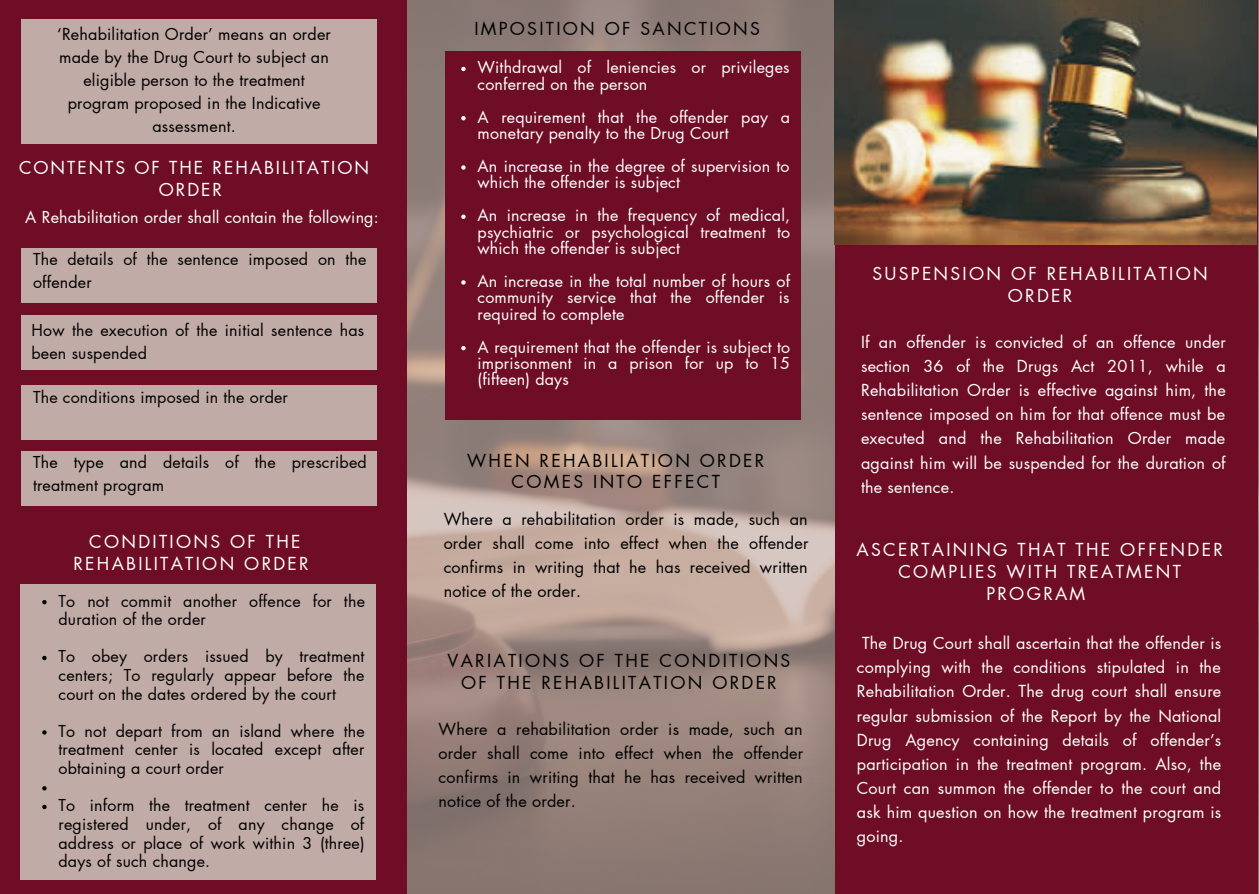
<style>
.page{position:relative;width:1259px;height:894px;background:#fff}
.page>*{position:absolute;margin:0;border:0;box-sizing:border-box;transform-origin:0 0}
.t1{font:17.55px/21.9px "Futura LT Pro";letter-spacing:.13em;color:#fff;text-align:center}
.t2{font:17.55px/21.9px "Futura LT Pro";letter-spacing:.13em;color:#000;text-align:center}
.t3{font:17.55px/21.9px "Futura LT Pro";letter-spacing:.11em;color:#fff;text-align:center}
.t4{font:16.2px/24px "Futura LT Pro";letter-spacing:.01em;color:#fff;text-align:justify}
.t5{font:16.2px/24px "Futura LT Pro";letter-spacing:.01em;color:#000;text-align:justify}
.t6{font:16.05px/18.6px "Futura LT Pro";letter-spacing:.01em;color:#000}
.t7{font:16.05px/16.4px "Futura LT Pro";letter-spacing:.01em;color:#fff}
</style>
<div class="page">
<img style="left:0;top:0;width:1258px;height:893px">
<div style="left:0;top:0;width:406px;height:892px;background:#6e0d25"></div>
<div style="left:834px;top:0;width:423px;height:892px;background:#6e0d25"></div>
<div style="left:21px;top:248px;width:355px;height:54px;background:#c1aba6"></div>
<div style="left:21px;top:315px;width:355px;height:54px;background:#c1aba6"></div>
<div style="left:21px;top:385px;width:355px;height:55px;background:#c1aba6"></div>
<div style="left:21px;top:450px;width:355px;height:55px;background:#c1aba6"></div>
<div style="left:21px;top:20px;width:355px;height:124px;background:#c1aba6"></div>
<div style="left:20px;top:584px;width:356px;height:295px;background:#c1aba6"></div>
<div style="left:444px;top:51px;width:356px;height:368px;background:#6e0d25"></div>
<img style="left:834px;top:0;width:422px;height:244px">
<svg style="left:42px;top:600px;width:5px;height:4px"></svg>
<svg style="left:42px;top:655px;width:5px;height:5px"></svg>
<svg style="left:42px;top:730px;width:5px;height:4px"></svg>
<svg style="left:42px;top:786px;width:5px;height:4px"></svg>
<svg style="left:42px;top:804px;width:5px;height:4px"></svg>
<svg style="left:461px;top:67px;width:4px;height:4px"></svg>
<svg style="left:461px;top:116px;width:4px;height:4px"></svg>
<svg style="left:461px;top:165px;width:4px;height:5px"></svg>
<svg style="left:461px;top:214px;width:4px;height:5px"></svg>
<svg style="left:461px;top:280px;width:4px;height:4px"></svg>
<svg style="left:461px;top:346px;width:4px;height:4px"></svg>
<p class="t5" style="left:57px;top:24px;width:275px;line-height:23px;text-align:center">‘Rehabilitation Order’ means an order made by the Drug Court to subject an eligible person to the treatment program proposed in the Indicative assessment.</p>
<p class="t3" style="left:19px;top:157px;width:351px">CONTENTS OF THE REHABILITATION<br>ORDER</p>
<p class="t7" style="left:25px;top:209px;width:355px">A Rehabilitation order shall contain the following:</p>
<p class="t6" style="left:33px;top:248px;width:335px;line-height:23px">The details of the sentence imposed on the offender</p>
<p class="t6" style="left:32px;top:319px;width:334px;line-height:23px">How the execution of the initial sentence has been suspended</p>
<p class="t6" style="left:33px;top:388px;width:256px">The conditions imposed in the order</p>
<p class="t6" style="left:33px;top:451px;width:335px;line-height:23px">The type and details of the prescribed treatment program</p>
<p class="t1" style="left:73px;top:531px;width:237px">CONDITIONS OF THE<br>REHABILITATION ORDER</p>
<p class="t6" style="left:59px;top:592px;width:308px">To not commit another offence for the duration of the order</p>
<p class="t6" style="left:59px;top:647px;width:307px;text-align:justify">To obey orders issued by treatment centers; To regularly appear before the court on the dates ordered by the court</p>
<p class="t6" style="left:59px;top:722px;width:308px;text-align:justify">To not depart from an island where the treatment center is located except after obtaining a court order</p>
<p class="t6" style="left:59px;top:796px;width:307px;text-align:justify">To inform the treatment center he is registered under, of any change of address or place of work within 3 (three) days of such change.</p>
<p class="t2" style="left:474px;top:19px;width:287px">IMPOSITION OF SANCTIONS</p>
<p class="t7" style="left:477px;top:60px;width:313px">Withdrawal of leniencies or privileges conferred on the person</p>
<p class="t7" style="left:477px;top:109px;width:314px">A requirement that the offender pay a monetary penalty to the Drug Court</p>
<p class="t7" style="left:477px;top:158px;width:313px">An increase in the degree of supervision to which the offender is subject</p>
<p class="t7" style="left:477px;top:208px;width:314px;text-align:justify">An increase in the frequency of medical, psychiatric or psychological treatment to which the offender is subject</p>
<p class="t7" style="left:477px;top:273px;width:314px;text-align:justify">An increase in the total number of hours of community service that the offender is required to complete</p>
<p class="t7" style="left:477px;top:339px;width:314px;text-align:justify">A requirement that the offender is subject to imprisonment in a prison for up to 15 (fifteen) days</p>
<p class="t2" style="left:467px;top:449px;width:299px">WHEN REHABILIATION ORDER<br>COMES INTO EFFECT</p>
<p class="t5" style="left:444px;top:507px;width:366px">Where a rehabilitation order is made, such an order shall come into effect when the offender confirms in writing that he has received written notice of the order.</p>
<p class="t2" style="left:447px;top:650px;width:344px">VARIATIONS OF THE CONDITIONS<br>OF THE REHABILITATION ORDER</p>
<p class="t5" style="left:438px;top:717px;width:366px">Where a rehabilitation order is made, such an order shall come into effect when the offender confirms in writing that he has received written notice of the order.</p>
<p class="t1" style="left:872px;top:263px;width:337px">SUSPENSION OF REHABILITATION<br>ORDER</p>
<p class="t4" style="left:861px;top:331px;width:366px">If an offender is convicted of an offence under section 36 of the Drugs Act 2011, while a Rehabilitation Order is effective against him, the sentence imposed on him for that offence must be executed and the Rehabilitation Order made against him will be suspended for the duration of the sentence.</p>
<p class="t1" style="left:856px;top:539px;width:368px">ASCERTAINING THAT THE OFFENDER<br>COMPLIES WITH TREATMENT<br>PROGRAM</p>
<p class="t4" style="left:857px;top:631px;width:366px;text-indent:5px">The Drug Court shall ascertain that the offender is complying with the conditions stipulated in the Rehabilitation Order. The drug court shall ensure regular submission of the Report by the National Drug Agency containing details of offender’s participation in the treatment program. Also, the Court can summon the offender to the court and ask him question on how the treatment program is going.</p>
</div>
